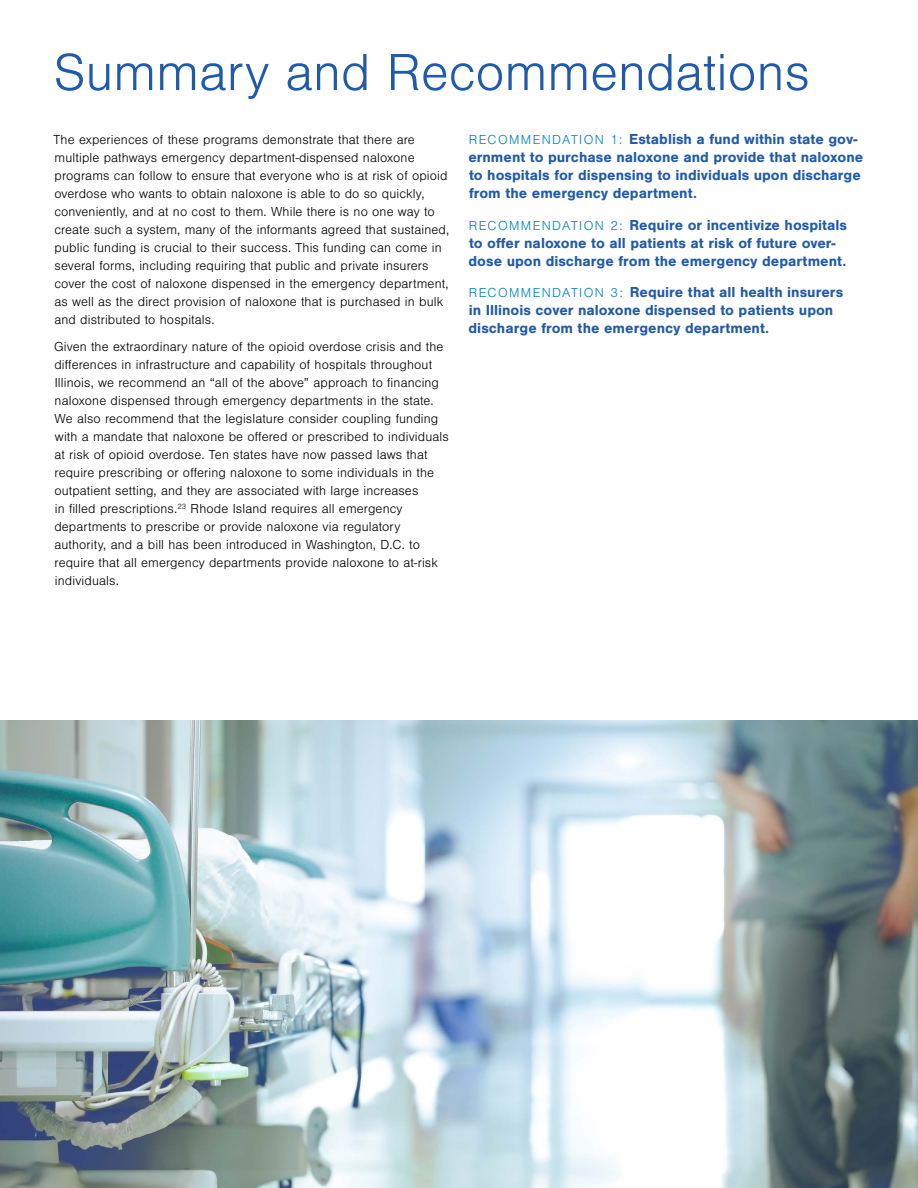
<style>
.page{position:relative;width:918px;height:1188px;background:#fff}
.page>*{position:absolute;margin:0;border:0;box-sizing:border-box;transform-origin:0 0}
.Section_Title_Blue{font:300 54px "Nimbus San";color:#205aaa}
.Heading{font:700 15px/18px "Nimbus San";color:#205aaa}
.Body{font:300 13.5px/18px "Nimbus San";letter-spacing:.01em;color:#000}
.s1{font-weight:300;font-size:13.5px;color:#0081c3}
</style>
<div class="page">
<img style="left:0;top:720px;width:918px;height:468px">
<p class="Section_Title_Blue" style="left:54px;top:44px;width:757px">Summary and Recommendations</p>
<p class="Body" style="left:54px;top:131px;width:397px">The experiences of these programs demonstrate that there are multiple pathways emergency department-dispensed naloxone programs can follow to ensure that everyone who is at risk of opioid overdose who wants to obtain naloxone is able to do so quickly, conveniently, and at no cost to them. While there is no one way to create such a system, many of the informants agreed that sustained, public funding is crucial to their success. This funding can come in several forms, including requiring that public and private insurers cover the cost of naloxone dispensed in the emergency department, as well as the direct provision of naloxone that is purchased in bulk and distributed to hospitals.</p>
<p class="Body" style="left:54px;top:338px;width:396px">Given the extraordinary nature of the opioid overdose crisis and the differences in infrastructure and capability of hospitals throughout Illinois, we recommend an “all of the above” approach to financing naloxone dispensed through emergency departments in the state.<br>We also recommend that the legislature consider coupling funding with a mandate that naloxone be offered or prescribed to individuals at risk of opioid overdose. Ten states have now passed laws that require prescribing or offering naloxone to some individuals in the outpatient setting, and they are associated with large increases<br>in filled prescriptions.<sup>23</sup> Rhode Island requires all emergency departments to prescribe or provide naloxone via regulatory authority, and a bill has been introduced in Washington, D.C. to require that all emergency departments provide naloxone to at-risk individuals.</p>
<p class="Heading" style="left:468px;top:130px;width:396px"><span class="s1">RECOMMENDATION 1:</span> Establish a fund within state gov&shy;ernment to purchase naloxone and provide that naloxone to hospitals for dispensing to individuals upon discharge from the emergency department.</p>
<p class="Heading" style="left:469px;top:216px;width:380px"><span class="s1">RECOMMENDATION 2:</span> Require or incentivize hospitals to offer naloxone to all patients at risk of future over&shy;dose upon discharge from the emergency department.</p>
<p class="Heading" style="left:469px;top:283px;width:376px"><span class="s1">RECOMMENDATION 3:</span> Require that all health insurers in Illinois cover naloxone dispensed to patients upon discharge from the emergency department.</p>
</div>
